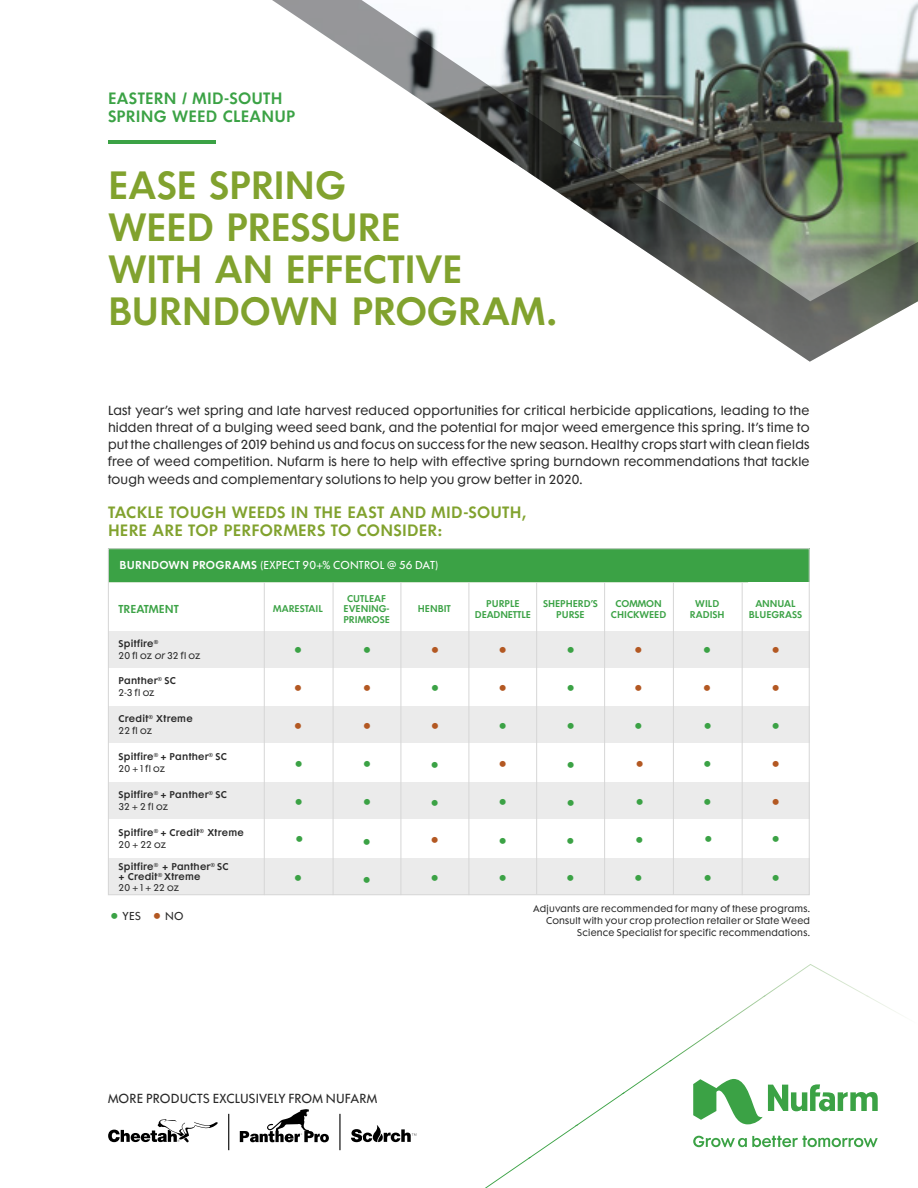
<style>
.page{position:relative;width:918px;height:1188px;background:#fff}
.page>*{position:absolute;margin:0;border:0;box-sizing:border-box;transform-origin:0 0}
.t1{font:600 36px/42px "Futura Maxi Std";letter-spacing:-.01em;color:#81a22e}
.t2{font:22.5px/38px "Futura Maxi Std";color:#3ba245}
.t3{font:22.5px/37.8px "Futura Maxi Std";color:#b35822}
.t4{font:600 15px/18px "Futura Maxi Std";letter-spacing:.015em;color:#81a22e}
.t5{font:600 15px/18px "Futura Maxi Std";letter-spacing:.015em;color:#3ba245}
.t6{font:12px/17.2px "Futura Maxi Std";letter-spacing:.015em;color:#292929;text-align:justify}
.t7{font:10.5px "Futura Maxi Std";letter-spacing:.01em;color:#fff}
.t8{font:600 10.5px "Futura Maxi Std";color:#3ba245}
.t9{font:10.5px "Futura Maxi Std";color:#292929}
.t10{font:600 9px/12px "Futura Maxi Std";letter-spacing:.025em;color:#292929}
.t11{font:9px/12px "Futura Maxi Std";letter-spacing:.025em;color:#292929;text-align:right}
.t12{font:600 9px/10.5px "Futura Maxi Std";color:#3ba245;text-align:center}
.t13{font:9px/12px "Futura Maxi Std";color:#292929}
.s1{font-weight:600}
.s2{font-weight:400}
.s3{font-size:22.5px;color:#3ba245}
.s4{font-size:22.5px;color:#b35822}
</style>
<div class="page">
<hr style="left:108px;top:140px;width:108px;height:3px;background:#3ba245">
<svg style="left:272px;top:0;width:646px;height:362px"></svg>
<img style="left:717px;top:996px;width:47px;height:32px">
<img style="left:869px;top:997px;width:34px;height:19px">
<img style="left:671px;top:1028px;width:48px;height:33px">
<img style="left:763px;top:964px;width:107px;height:33px">
<img style="left:623px;top:1060px;width:49px;height:33px">
<img style="left:576px;top:1093px;width:49px;height:32px">
<img style="left:530px;top:1125px;width:48px;height:33px">
<img style="left:485px;top:1157px;width:46px;height:31px">
<svg style="left:693px;top:1079px;width:185px;height:68px"></svg>
<div style="left:108px;top:631px;width:702px;height:37px;background:#ebebeb"></div>
<div style="left:108px;top:706px;width:702px;height:37px;background:#ebebeb"></div>
<div style="left:108px;top:782px;width:702px;height:37px;background:#ebebeb"></div>
<div style="left:108px;top:858px;width:702px;height:37px;background:#ebebeb"></div>
<hr style="left:264px;top:576px;width:1px;height:319px;background:#d6d6d6">
<hr style="left:333px;top:576px;width:1px;height:319px;background:#d6d6d6">
<hr style="left:401px;top:576px;width:1px;height:319px;background:#d6d6d6">
<hr style="left:469px;top:576px;width:1px;height:319px;background:#d6d6d6">
<hr style="left:536px;top:576px;width:1px;height:318px;background:#d6d6d6">
<hr style="left:673px;top:575px;width:1px;height:320px;background:#d6d6d6">
<hr style="left:604px;top:575px;width:1px;height:320px;background:#d6d6d6">
<hr style="left:742px;top:575px;width:1px;height:320px;background:#d6d6d6">
<div style="left:108px;top:548px;width:702px;height:34px;background:#3ba245"></div>
<svg style="left:108px;top:1119px;width:110px;height:23px"></svg>
<hr style="left:228px;top:1114px;width:1px;height:36px;background:#000">
<hr style="left:339px;top:1114px;width:2px;height:36px;background:#000">
<svg style="left:351px;top:1125px;width:65px;height:17px"></svg>
<svg style="left:240px;top:1109px;width:89px;height:33px"></svg>
<p class="t5" style="left:108px;top:89px;width:189px">EASTERN / MID-SOUTH<br>SPRING WEED CLEANUP</p>
<h1 class="t1" style="left:108px;top:164px;width:452px">EASE SPRING<br>WEED PRESSURE<br>WITH AN EFFECTIVE<br>BURNDOWN PROGRAM.</h1>
<p class="t6" style="left:108px;top:401px;width:703px">Last year’s wet spring and late harvest reduced opportunities for critical herbicide applications, leading to the hidden threat of a bulging weed seed bank, and the potential for major weed emergence this spring. It’s time to put the challenges of 2019 behind us and focus on success for the new season. Healthy crops start with clean fields free of weed competition. Nufarm is here to help with effective spring burndown recommendations that tackle tough weeds and complementary solutions to help you grow better in 2020.</p>
<p class="t4" style="left:108px;top:503px;width:420px">TACKLE TOUGH WEEDS IN THE EAST AND MID-SOUTH,<br>HERE ARE TOP PERFORMERS TO CONSIDER:</p>
<p class="t7" style="left:120px;top:558px;width:320px"><span class="s1">BURNDOWN PROGRAMS</span> (EXPECT 90+% CONTROL @ 56 DAT)</p>
<p class="t8" style="left:119px;top:602px;width:62px">TREATMENT</p>
<p class="t12" style="left:273px;top:604px;width:51px">MARESTAIL</p>
<p class="t12" style="left:343px;top:593px;width:48px">CUTLEAF<br>EVENING-<br>PRIMROSE</p>
<p class="t12" style="left:418px;top:604px;width:35px">HENBIT</p>
<p class="t12" style="left:475px;top:598px;width:58px">PURPLE<br>DEADNETTLE</p>
<p class="t12" style="left:543px;top:598px;width:56px">SHEPHERD’S<br>PURSE</p>
<p class="t12" style="left:611px;top:598px;width:57px">COMMON<br>CHICKWEED</p>
<p class="t12" style="left:690px;top:598px;width:36px">WILD<br>RADISH</p>
<p class="t12" style="left:749px;top:598px;width:55px">ANNUAL<br>BLUEGRASS</p>
<p class="t13" style="left:119px;top:638px;width:84px"><span class="s1">Spitfire</span><sup>®<br></sup>20 fl oz or 32 fl oz</p>
<p class="t10" style="left:119px;top:675px;width:59px">Panther<sup>®</sup> SC<br><span class="s2">2-3 fl oz</span></p>
<p class="t10" style="left:119px;top:713px;width:76px">Credit<sup>®</sup> Xtreme<br><span class="s2">22 fl oz</span></p>
<p class="t10" style="left:119px;top:750px;width:110px">Spitfire<sup>®</sup> + Panther<sup>®</sup> SC<br><span class="s2">20 + 1 fl oz</span></p>
<p class="t10" style="left:119px;top:788px;width:110px">Spitfire<sup>®</sup> + Panther<sup>®</sup> SC<br><span class="s2">32 + 2 fl oz</span></p>
<p class="t10" style="left:119px;top:827px;width:127px">Spitfire<sup>®</sup> + Credit<sup>®</sup> Xtreme<br><span class="s2">20 + 22 oz</span></p>
<p class="t10" style="left:119px;top:861px;width:112px;line-height:10.5px">Spitfire<sup>®</sup> + Panther<sup>®</sup> SC + Credit<sup>®</sup> Xtreme<br><span class="s2">20 + 1 + 22 oz</span></p>
<h2 class="t2" style="left:292px;top:631px;width:13px">•</h2>
<h2 class="t3" style="left:292px;top:668px;width:13px">• •</h2>
<h2 class="t2" style="left:293px;top:744px;width:13px">• •</h2>
<h2 class="t2" style="left:294px;top:820px;width:13px">•</h2>
<h2 class="t2" style="left:292px;top:859px;width:13px">•</h2>
<h2 class="t2" style="left:361px;top:631px;width:13px">•</h2>
<h2 class="t3" style="left:361px;top:668px;width:13px">• •</h2>
<h2 class="t2" style="left:362px;top:745px;width:13px">• •</h2>
<h2 class="t2" style="left:361px;top:822px;width:13px">•</h2>
<h2 class="t2" style="left:361px;top:860px;width:13px">•</h2>
<h2 class="t3" style="left:429px;top:631px;width:13px">•</h2>
<h2 class="t2" style="left:429px;top:668px;width:13px">•</h2>
<h2 class="t3" style="left:430px;top:706px;width:13px">•</h2>
<h2 class="t2" style="left:429px;top:745px;width:13px">• •</h2>
<h2 class="t3" style="left:429px;top:820px;width:13px">•</h2>
<h2 class="t2" style="left:429px;top:859px;width:13px">•</h2>
<h2 class="t3" style="left:497px;top:631px;width:13px;line-height:37.3px">• •</h2>
<h2 class="t2" style="left:497px;top:706px;width:13px">•</h2>
<h2 class="t3" style="left:497px;top:745px;width:13px">•</h2>
<h2 class="t2" style="left:497px;top:783px;width:13px;text-align:justify">• • •</h2>
<h2 class="t2" style="left:565px;top:631px;width:13px;text-align:justify">• • • • •</h2>
<h2 class="t3" style="left:633px;top:631px;width:13px;line-height:37.3px">• •</h2>
<h2 class="t2" style="left:633px;top:706px;width:13px">•</h2>
<h2 class="t3" style="left:634px;top:744px;width:13px">•</h2>
<h2 class="t2" style="left:634px;top:782px;width:13px">•</h2>
<h2 class="t2" style="left:701px;top:631px;width:13px">•</h2>
<h2 class="t3" style="left:701px;top:668px;width:13px">•</h2>
<h2 class="t2" style="left:702px;top:706px;width:13px">•</h2>
<h2 class="t2" style="left:702px;top:744px;width:13px">• •</h2>
<h2 class="t2" style="left:565px;top:821px;width:13px">•</h2>
<h2 class="t2" style="left:634px;top:820px;width:13px">•</h2>
<h2 class="t2" style="left:703px;top:820px;width:13px">•</h2>
<h2 class="t2" style="left:565px;top:859px;width:13px">•</h2>
<h2 class="t2" style="left:633px;top:859px;width:13px">•</h2>
<h2 class="t2" style="left:702px;top:859px;width:13px">•</h2>
<h2 class="t3" style="left:770px;top:631px;width:13px">•</h2>
<h2 class="t3" style="left:770px;top:668px;width:13px">•</h2>
<h2 class="t2" style="left:770px;top:706px;width:13px">•</h2>
<h2 class="t3" style="left:770px;top:745px;width:13px">•</h2>
<h2 class="t3" style="left:770px;top:782px;width:13px">•</h2>
<h2 class="t2" style="left:770px;top:819px;width:13px">•</h2>
<h2 class="t2" style="left:770px;top:858px;width:13px">•</h2>
<p class="t9" style="left:109px;top:909px;width:76px"><span class="s3">•</span> YES <span class="s4">•</span> NO</p>
<p class="t11" style="left:533px;top:903px;width:278px">Adjuvants are recommended for many of these programs.<br>Consult with your crop protection retailer or State Weed<br>Science Specialist for specific recommendations.</p>
<p class="t6" style="left:108px;top:1090px;width:271px">MORE PRODUCTS EXCLUSIVELY FROM NUFARM</p>
</div>
